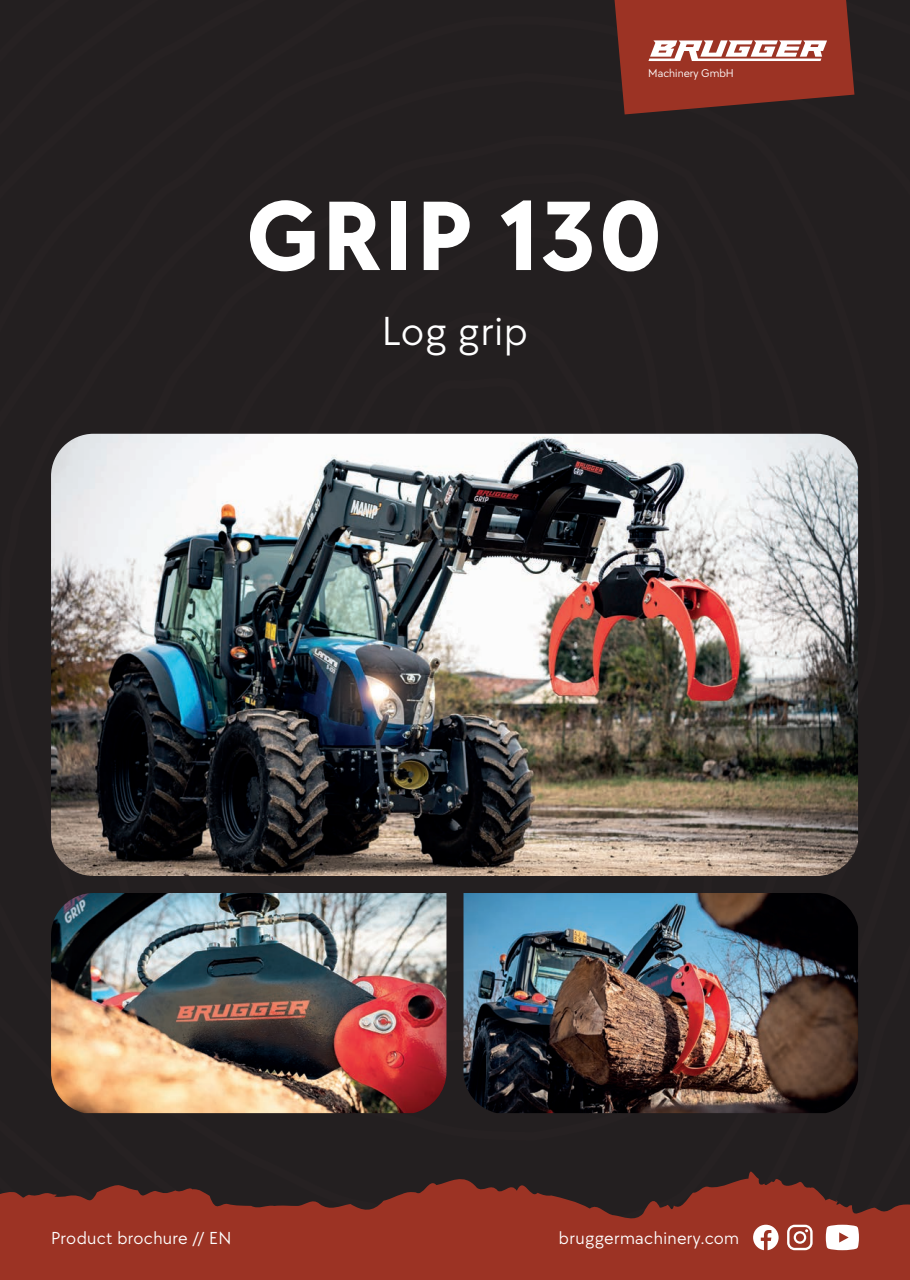
<style>
.page{position:relative;width:910px;height:1280px;background:#fff}
.page>*{position:absolute;margin:0;border:0;box-sizing:border-box;transform-origin:0 0}
.t1{font:700 102px "TT Chocolates Trl";letter-spacing:.02em;color:#fff}
.t2{font:42px "TT Chocolates Trl";letter-spacing:.02em;color:#fff}
.t3{font:18px "TT Chocolates Trl";letter-spacing:.02em;color:#fff}
.t4{font:11.7px "TT Chocolates Trl";color:#fff}
</style>
<div class="page">
<div style="left:367px;top:0;width:248px;height:16px;background:#231f20"></div>
<div style="left:367px;top:16px;width:543px;height:412px;background:#231f20"></div>
<div style="left:0;top:73px;width:885px;height:871px;background:#231f20"></div>
<div style="left:70px;top:136px;width:752px;height:757px;background:#231f20"></div>
<div style="left:151px;top:173px;width:595px;height:771px;background:#231f20"></div>
<div style="left:209px;top:229px;width:467px;height:688px;background:#231f20"></div>
<div style="left:261px;top:312px;width:374px;height:122px;background:#231f20"></div>
<div style="left:314px;top:378px;width:280px;height:56px;background:#231f20"></div>
<div style="left:0;top:944px;width:663px;height:221px;background:#231f20"></div>
<div style="left:663px;top:794px;width:247px;height:371px;background:#231f20"></div>
<div style="left:0;top:1015px;width:400px;height:150px;background:#231f20"></div>
<div style="left:0;top:0;width:367px;height:332px;background:#231f20"></div>
<div style="left:0;top:0;width:159px;height:138px;background:#231f20"></div>
<svg style="left:0;top:1165px;width:910px;height:115px;background:#792d22"></svg>
<svg style="left:787px;top:1225px;width:26px;height:25px"></svg>
<svg style="left:753px;top:1225px;width:26px;height:25px"></svg>
<svg style="left:826px;top:1225px;width:33px;height:25px"></svg>
<svg style="left:615px;top:0;width:295px;height:114px;background:#813b32"></svg>
<img style="left:51px;top:434px;width:807px;height:442px">
<img style="left:51px;top:893px;width:395px;height:220px">
<img style="left:463px;top:893px;width:395px;height:220px">
<p class="t4" style="left:648px;top:65px;width:87px">Machinery GmbH</p>
<h1 class="t1" style="left:246px;top:164px;width:418px">GRIP 130</h1>
<h2 class="t2" style="left:382px;top:304px;width:147px">Log grip</h2>
<p class="t3" style="left:51px;top:1226px;width:182px">Product brochure // EN</p>
<p class="t3" style="left:559px;top:1226px;width:182px">bruggermachinery.com</p>
</div>
